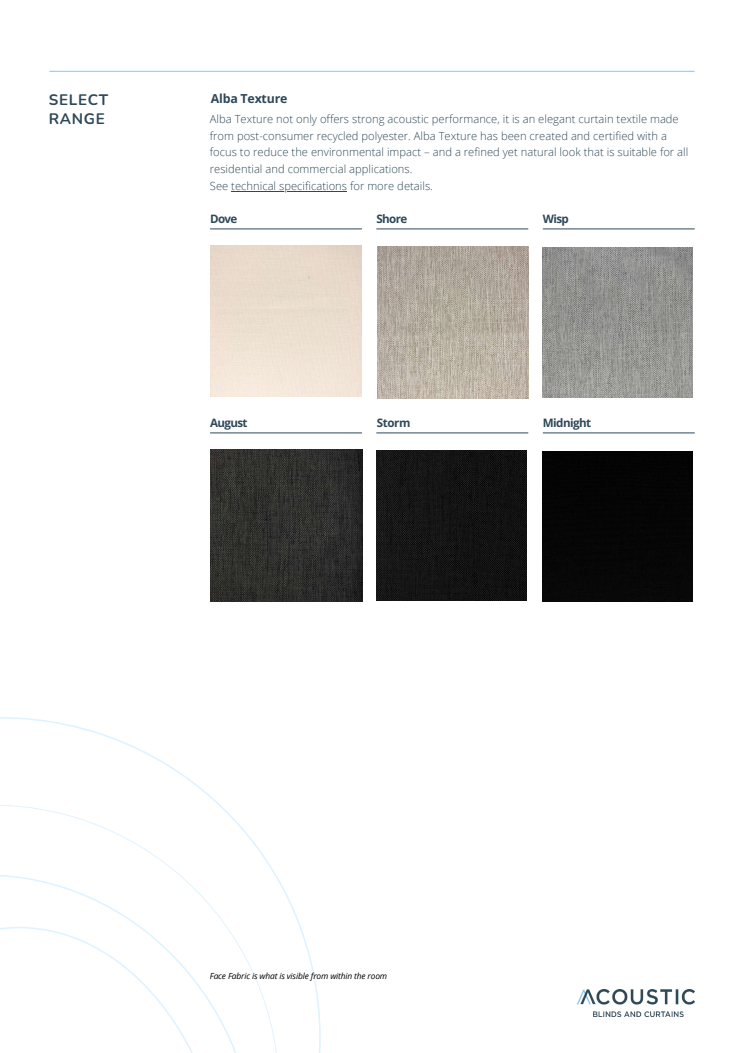
<style>
.page{position:relative;width:744px;height:1053px;background:#fff}
.page>*{position:absolute;margin:0;border:0;box-sizing:border-box;transform-origin:0 0}
.t1{font:700 15.2px/18.9px "Nunito";letter-spacing:.045em;color:#2f4858}
.t2{font:700 12.4px "Open Sans";letter-spacing:-.02em;color:#2f4858}
.t3{font:700 11.6px "Open Sans";letter-spacing:-.05em;color:#2f4858}
.t4{font:300 11.2px/16.8px "Open Sans";letter-spacing:.005em;color:#2f4858}
.t5{font:italic 8.4px "Open Sans";letter-spacing:-.015em;color:#000}
</style>
<div class="page">
<img style="left:578px;top:989px;width:117px;height:27px">
<hr style="left:50px;top:71px;width:644px;height:1px;background:#7accff">
<svg style="left:0;top:717px;width:321px;height:335px"></svg>
<svg style="left:0;top:804px;width:280px;height:248px"></svg>
<svg style="left:0;top:874px;width:258px;height:178px"></svg>
<svg style="left:0;top:926px;width:230px;height:126px"></svg>
<hr style="left:231px;top:190px;width:116px;height:1px;background:#2f4858">
<hr style="left:210px;top:228px;width:152px;height:1px;background:#2f4858">
<hr style="left:377px;top:228px;width:151px;height:1px;background:#2f4858">
<hr style="left:543px;top:228px;width:151px;height:1px;background:#2f4858">
<hr style="left:210px;top:432px;width:152px;height:1px;background:#2f4858">
<hr style="left:377px;top:432px;width:151px;height:1px;background:#2f4858">
<hr style="left:543px;top:432px;width:151px;height:1px;background:#2f4858">
<img style="left:377px;top:247px;width:151px;height:151px">
<img style="left:543px;top:248px;width:149px;height:149px">
<img style="left:211px;top:449px;width:151px;height:152px">
<img style="left:376px;top:450px;width:150px;height:150px">
<div style="left:543px;top:452px;width:149px;height:149px;background:#050505"></div>
<h1 class="t1" style="left:49px;top:91px;width:61px">SELECT<br>RANGE</h1>
<p class="t2" style="left:211px;top:89px;width:78px">Alba Texture</p>
<p class="t4" style="left:210px;top:110px;width:480px">Alba Texture not only offers strong acoustic performance, it is an elegant curtain textile made from post-consumer recycled polyester. Alba Texture has been created and certified with a focus to reduce the environmental impact – and a refined yet natural look that is suitable for all residential and commercial applications.<br>See technical specifications for more details.</p>
<p class="t3" style="left:210px;top:210px;width:29px">Dove</p>
<p class="t3" style="left:376px;top:210px;width:32px">Shore</p>
<p class="t3" style="left:543px;top:210px;width:28px">Wisp</p>
<p class="t3" style="left:210px;top:414px;width:39px">August</p>
<p class="t3" style="left:377px;top:414px;width:35px">Storm</p>
<p class="t3" style="left:543px;top:414px;width:50px">Midnight</p>
<p class="t5" style="left:210px;top:969px;width:179px">Face Fabric is what is visible from within the room</p>
</div>
